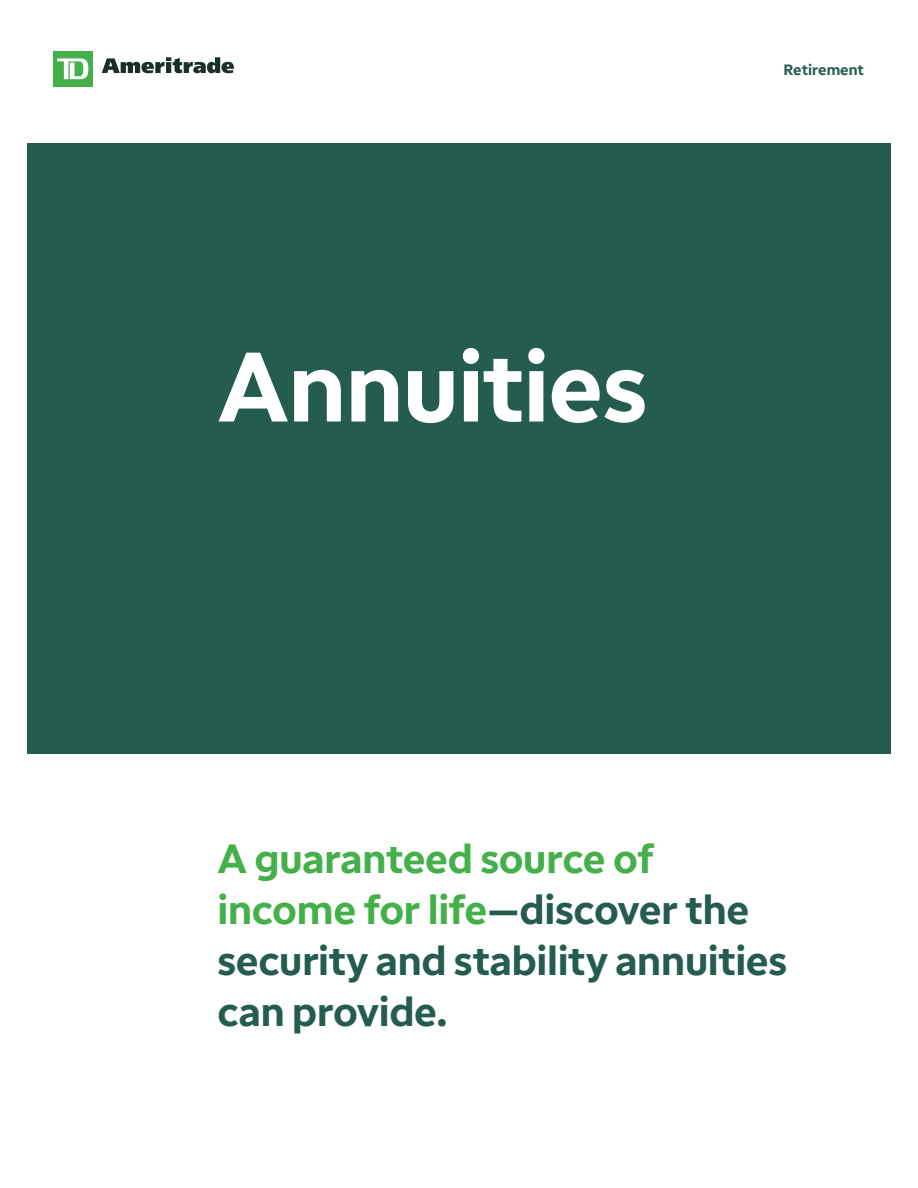
<style>
.page{position:relative;width:918px;height:1188px;background:#fff}
.page>*{position:absolute;margin:0;border:0;box-sizing:border-box;transform-origin:0 0}
.t1{font:700 97.5px "TD Ameritrade";letter-spacing:-.01em;color:#fff}
.t2{font:700 40.5px/51px "TD Ameritrade";letter-spacing:-.01em;color:#255c50}
.t3{font:700 15px "TD Ameritrade";color:#255c50}
.s1{color:#43b049}
</style>
<div class="page">
<div style="left:27px;top:144px;width:864px;height:610px;background:#255c50"></div>
<svg style="left:53px;top:51px;width:40px;height:36px"></svg>
<svg style="left:102px;top:57px;width:132px;height:16px"></svg>
<h1 class="t1" style="left:218px;top:317px;width:432px">Annuities</h1>
<p class="t3" style="left:784px;top:59px;width:82px">Retirement</p>
<p class="t2" style="left:218px;top:830px;width:571px"><span class="s1">A guaranteed source of income for life</span>—discover the security and stability annuities can provide.</p>
</div>
